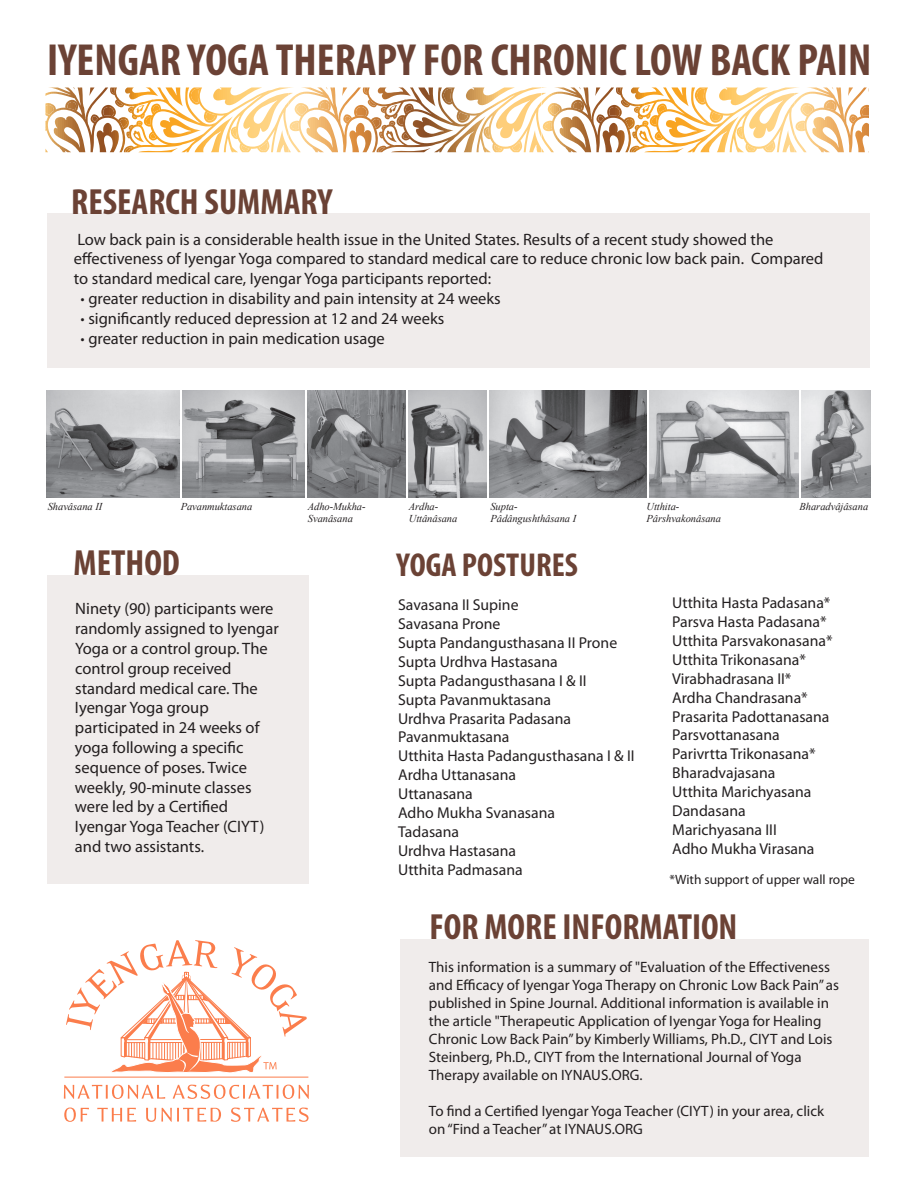
<style>
.page{position:relative;width:918px;height:1188px;background:#fff}
.page>*{position:absolute;margin:0;border:0;box-sizing:border-box;transform-origin:0 0}
.t1{font:700 condensed 45.15px "Myriad Pro";color:#6b4235}
.t2{font:700 condensed 36.6px "Myriad Pro";color:#6b4235}
.t3{font:700 condensed 33.3px "Myriad Pro";color:#6b4235}
.t4{font:16.5px/19.8px "Myriad Pro";color:#231f20}
.t5{font:15.75px/18.9px "Myriad Pro";color:#231f20}
.t6{font:15px/18px "Myriad Pro";color:#231f20}
.t7{font:13.5px "Myriad Pro";color:#231f20}
.t8{font:italic 10.5px/12.6px "Times New Roman";letter-spacing:-.005em;color:#231f20}
.s1{font-weight:700}
</style>
<div class="page">
<div style="left:48px;top:575px;width:261px;height:309px;background:#f0eceb"></div>
<div style="left:400px;top:939px;width:468px;height:217px;background:#f0eceb"></div>
<div style="left:47px;top:213px;width:822px;height:155px;background:#f0eceb"></div>
<hr style="left:64px;top:1077px;width:244px;height:1px;background:#fb7d4c">
<svg style="left:64px;top:1085px;width:101px;height:14px"></svg>
<svg style="left:173px;top:1085px;width:136px;height:14px"></svg>
<svg style="left:64px;top:1108px;width:25px;height:14px"></svg>
<svg style="left:97px;top:1108px;width:39px;height:14px"></svg>
<svg style="left:146px;top:1108px;width:75px;height:14px"></svg>
<svg style="left:231px;top:1108px;width:78px;height:14px"></svg>
<svg style="left:66px;top:940px;width:241px;height:133px"></svg>
<svg style="left:45px;top:87px;width:824px;height:65px"></svg>
<img style="left:46px;top:390px;width:134px;height:107px">
<img style="left:182px;top:390px;width:122px;height:107px">
<img style="left:307px;top:390px;width:98px;height:107px">
<img style="left:408px;top:390px;width:78px;height:107px">
<img style="left:490px;top:390px;width:156px;height:107px">
<img style="left:649px;top:390px;width:149px;height:107px">
<img style="left:801px;top:390px;width:69px;height:107px">
<h1 class="t1" style="left:47px;top:32px;width:826px">IYENGAR YOGA THERAPY FOR CHRONIC LOW BACK PAIN</h1>
<h2 class="t2" style="left:71px;top:179px;width:263px">RESEARCH SUMMARY</h2>
<p class="t4" style="left:77px;top:229px;width:698px">Low back pain is a considerable health issue in the United States. Results of a recent study showed the</p>
<p class="t4" style="left:74px;top:249px;width:751px">effectiveness of Iyengar Yoga compared to standard medical care to reduce chronic low back pain. Compared</p>
<p class="t4" style="left:74px;top:269px;width:419px">to standard medical care, Iyengar Yoga participants reported:</p>
<p class="t4" style="left:81px;top:288px;width:422px"><span class="s1">·</span> greater reduction in disability and pain intensity at 24 weeks</p>
<p class="t4" style="left:81px;top:308px;width:365px"><span class="s1">·</span> significantly reduced depression at 12 and 24 weeks</p>
<p class="t4" style="left:81px;top:328px;width:306px"><span class="s1">·</span> greater reduction in pain medication usage</p>
<p class="t8" style="left:48px;top:500px;width:56px">Shavâsana II</p>
<p class="t8" style="left:181px;top:500px;width:73px">Pavanmuktasana</p>
<p class="t8" style="left:308px;top:500px;width:59px">Adho-Mukha-<br>Svanâsana</p>
<p class="t8" style="left:409px;top:500px;width:50px">Ardha-<br>Uttânâsana</p>
<p class="t8" style="left:490px;top:500px;width:87px">Supta-<br>Pâdângushthâsana I</p>
<p class="t8" style="left:647px;top:500px;width:76px">Utthita-<br>Pârshvakonâsana</p>
<p class="t8" style="left:800px;top:500px;width:70px">Bharadvâjâsana</p>
<h2 class="t2" style="left:74px;top:540px;width:108px">METHOD</h2>
<p class="t4" style="left:75px;top:599px;width:205px">Ninety (90) participants were randomly assigned to Iyengar<br>Yoga or a control group. The control group received standard medical care. The<br>Iyengar Yoga group participated in 24 weeks of yoga following a specific sequence of poses. Twice weekly, 90-minute classes were led by a Certified<br>Iyengar Yoga Teacher (CIYT) and two assistants.</p>
<h3 class="t3" style="left:397px;top:544px;width:183px">YOGA POSTURES</h3>
<p class="t5" style="left:398px;top:595px;width:238px">Savasana II Supine<br>Savasana Prone<br>Supta Pandangusthasana II Prone<br>Supta Urdhva Hastasana<br>Supta Padangusthasana I &amp; II<br>Supta Pavanmuktasana<br>Urdhva Prasarita Padasana<br>Pavanmuktasana<br>Utthita Hasta Padangusthasana I &amp; II<br>Ardha Uttanasana<br>Uttanasana<br>Adho Mukha Svanasana<br>Tadasana<br>Urdhva Hastasana<br>Utthita Padmasana</p>
<p class="t5" style="left:672px;top:593px;width:162px">Utthita Hasta Padasana*<br>Parsva Hasta Padasana*<br>Utthita Parsvakonasana*<br>Utthita Trikonasana*<br>Virabhadrasana II*<br>Ardha Chandrasana*<br>Prasarita Padottanasana<br>Parsvottanasana<br>Parivrtta Trikonasana*<br>Bharadvajasana<br>Utthita Marichyasana<br>Dandasana<br>Marichyasana III<br>Adho Mukha Virasana</p>
<p class="t7" style="left:670px;top:871px;width:187px">*With support of upper wall rope</p>
<h2 class="t2" style="left:429px;top:904px;width:310px">FOR MORE INFORMATION</h2>
<p class="t6" style="left:429px;top:957px;width:412px">This information is a summary of "Evaluation of the Effectiveness and Efficacy of Iyengar Yoga Therapy on Chronic Low Back Pain” as published in Spine Journal. Additional information is available in the article "Therapeutic Application of Iyengar Yoga for Healing Chronic Low Back Pain” by Kimberly Williams, Ph.D., CIYT and Lois Steinberg, Ph.D., CIYT from the International Journal of Yoga Therapy available on IYNAUS.ORG.</p>
<p class="t6" style="left:429px;top:1101px;width:397px">To find a Certified Iyengar Yoga Teacher (CIYT) in your area, click on “Find a Teacher” at IYNAUS.ORG</p>
</div>
